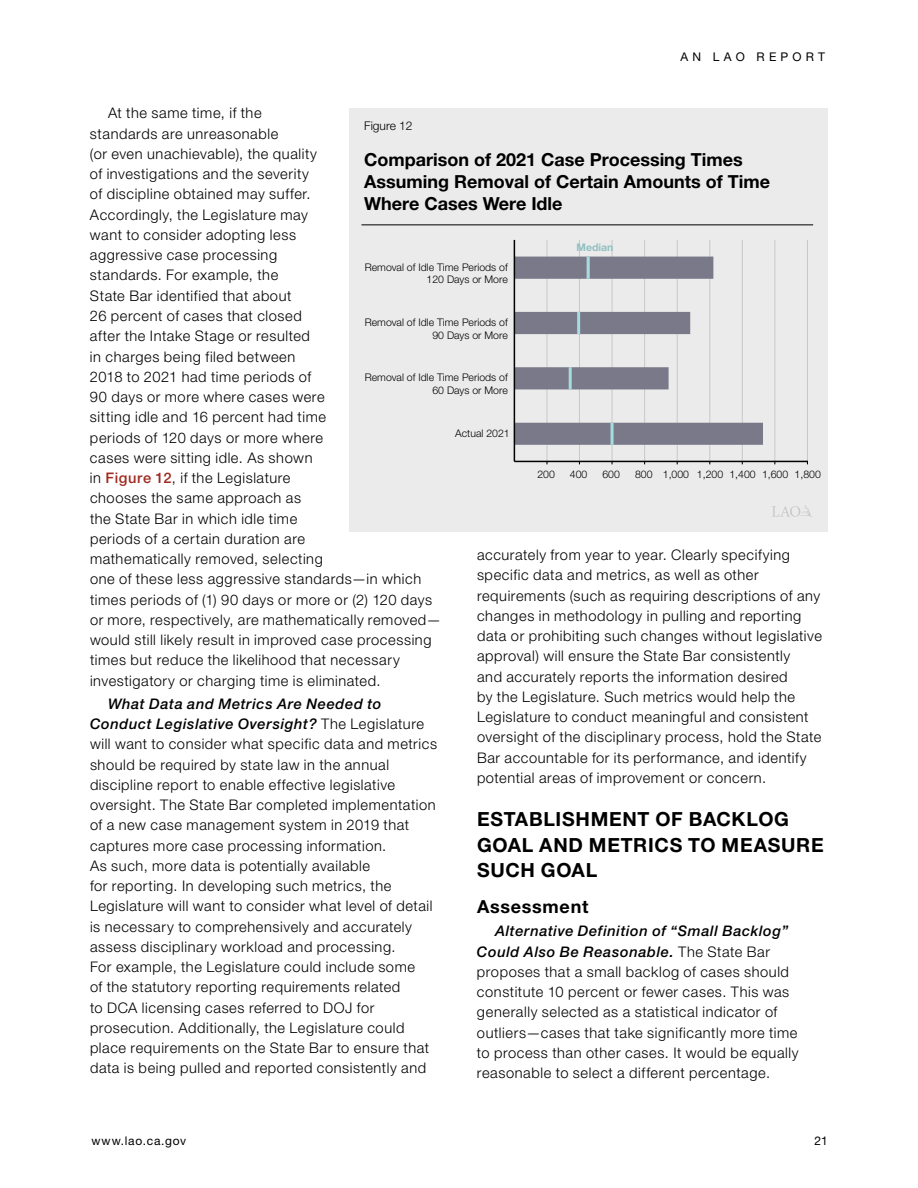
<style>
.page{position:relative;width:918px;height:1188px;background:#fff}
.page>*{position:absolute;margin:0;border:0;box-sizing:border-box;transform-origin:0 0}
.t1{font:700 19.5px/25.5px "Helvetica Neue LT Pro";letter-spacing:.035em;color:#000}
.t2{font:700 18px/21.6px "Helvetica Neue LT Pro";color:#000}
.t3{font:700 18px "Helvetica Neue LT Pro";letter-spacing:.04em;color:#000}
.t4{font:300 14.7px/20.2px "Helvetica Neue LT Pro";letter-spacing:.04em;color:#000}
.t5{font:12px "Helvetica Neue LT Pro";letter-spacing:.065em;color:#000}
.t6{font:12px "Helvetica Neue LT Pro";letter-spacing:.35em;color:#000}
.t7{font:300 12px "Helvetica Neue LT Pro";color:#000}
.t8{font:12px "Helvetica Neue LT Pro";letter-spacing:.21em;color:#000}
.t9{font:300 10.5px/12.6px "Helvetica Neue LT Pro";color:#000;text-align:right}
.t10{font:700 10.5px "Helvetica Neue LT Pro";color:#91c0c1}
.s1{font-weight:500;color:#a02b22}
.s2{font-weight:500;font-style:italic}
</style>
<div class="page">
<div style="left:349px;top:108px;width:479px;height:423px;background:#ebebec"></div>
<svg style="left:772px;top:505px;width:40px;height:12px"></svg>
<hr style="left:361px;top:225px;width:452px;height:1px;background:#000">
<hr style="left:807px;top:240px;width:1px;height:221px;background:#c7c8ca">
<hr style="left:775px;top:240px;width:1px;height:221px;background:#c7c8ca">
<hr style="left:742px;top:240px;width:1px;height:221px;background:#c7c8ca">
<hr style="left:710px;top:240px;width:1px;height:221px;background:#c7c8ca">
<hr style="left:677px;top:240px;width:1px;height:221px;background:#c7c8ca">
<hr style="left:644px;top:240px;width:1px;height:221px;background:#c7c8ca">
<hr style="left:612px;top:240px;width:1px;height:221px;background:#c7c8ca">
<hr style="left:579px;top:240px;width:1px;height:221px;background:#c7c8ca">
<hr style="left:547px;top:240px;width:1px;height:221px;background:#c7c8ca">
<svg style="left:515px;top:257px;width:248px;height:188px"></svg>
<hr style="left:514px;top:240px;width:1px;height:221px;background:#000">
<hr style="left:514px;top:461px;width:294px;height:1px;background:#000">
<hr style="left:587px;top:257px;width:3px;height:22px;background:#a5dce0">
<hr style="left:577px;top:312px;width:3px;height:22px;background:#a5dce0">
<hr style="left:569px;top:367px;width:3px;height:22px;background:#a5dce0">
<hr style="left:611px;top:423px;width:3px;height:22px;background:#a5dce0">
<p class="t6" style="left:681px;top:49px;width:146px">AN LAO REPORT</p>
<p class="t4" style="left:90px;top:103px;width:353px;text-indent:18px">At the same time, if the<br>standards are unreasonable<br>(or even unachievable), the quality<br>of investigations and the severity<br>of discipline obtained may suffer.<br>Accordingly, the Legislature may<br>want to consider adopting less<br>aggressive case processing<br>standards. For example, the<br>State Bar identified that about<br>26 percent of cases that closed<br>after the Intake Stage or resulted<br>in charges being filed between<br>2018 to 2021 had time periods of<br>90 days or more where cases were<br>sitting idle and 16 percent had time<br>periods of 120 days or more where<br>cases were sitting idle. As shown<br>in <span class="s1">Figure 12</span>, if the Legislature<br>chooses the same approach as<br>the State Bar in which idle time<br>periods of a certain duration are<br>mathematically removed, selecting<br>one of these less aggressive standards—in which times periods of (1) 90 days or more or (2) 120 days or more, respectively, are mathematically removed— would still likely result in improved case processing times but reduce the likelihood that necessary investigatory or charging time is eliminated.</p>
<p class="t4" style="left:90px;top:693px;width:349px;text-indent:18px"><span class="s2">What Data and Metrics Are Needed to Conduct Legislative Oversight?</span> The Legislature will want to consider what specific data and metrics should be required by state law in the annual discipline report to enable effective legislative oversight. The State Bar completed implementation of a new case management system in 2019 that captures more case processing information.<br>As such, more data is potentially available<br>for reporting. In developing such metrics, the Legislature will want to consider what level of detail is necessary to comprehensively and accurately assess disciplinary workload and processing.<br>For example, the Legislature could include some<br>of the statutory reporting requirements related<br>to DCA licensing cases referred to DOJ for prosecution. Additionally, the Legislature could place requirements on the State Bar to ensure that data is being pulled and reported consistently and</p>
<p class="t7" style="left:364px;top:119px;width:50px">Figure 12</p>
<p class="t2" style="left:364px;top:149px;width:407px">Comparison of 2021 Case Processing Times<br>Assuming Removal of Certain Amounts of Time<br>Where Cases Were Idle</p>
<p class="t10" style="left:576px;top:241px;width:38px">Median</p>
<p class="t9" style="left:365px;top:260px;width:144px">Removal of Idle Time Periods of<br>120 Days or More</p>
<p class="t9" style="left:365px;top:316px;width:144px">Removal of Idle Time Periods of<br>90 Days or More</p>
<p class="t9" style="left:365px;top:371px;width:144px">Removal of Idle Time Periods of<br>60 Days or More</p>
<p class="t9" style="left:455px;top:426px;width:56px">Actual 2021</p>
<p class="t9" style="left:537px;top:468px;width:19px">200</p>
<p class="t9" style="left:570px;top:468px;width:19px">400</p>
<p class="t9" style="left:602px;top:468px;width:19px">600</p>
<p class="t9" style="left:635px;top:468px;width:187px">800 1,000 1,200 1,400 1,600 1,800</p>
<p class="t4" style="left:477px;top:544px;width:346px">accurately from year to year. Clearly specifying specific data and metrics, as well as other requirements (such as requiring descriptions of any changes in methodology in pulling and reporting data or prohibiting such changes without legislative approval) will ensure the State Bar consistently<br>and accurately reports the information desired<br>by the Legislature. Such metrics would help the Legislature to conduct meaningful and consistent oversight of the disciplinary process, hold the State Bar accountable for its performance, and identify potential areas of improvement or concern.</p>
<h1 class="t1" style="left:477px;top:806px;width:348px">ESTABLISHMENT OF BACKLOG<br>GOAL AND METRICS TO MEASURE<br>SUCH GOAL</h1>
<p class="t3" style="left:477px;top:896px;width:113px">Assessment</p>
<p class="t4" style="left:477px;top:921px;width:323px;text-indent:18px"><span class="s2">Alternative Definition of “Small Backlog” Could Also Be Reasonable.</span> The State Bar proposes that a small backlog of cases should constitute 10 percent or fewer cases. This was generally selected as a statistical indicator of outliers—cases that take significantly more time to process than other cases. It would be equally reasonable to select a different percentage.</p>
<p class="t5" style="left:92px;top:1133px;width:96px">www.lao.ca.gov</p>
<p class="t8" style="left:815px;top:1134px;width:15px">21</p>
</div>
